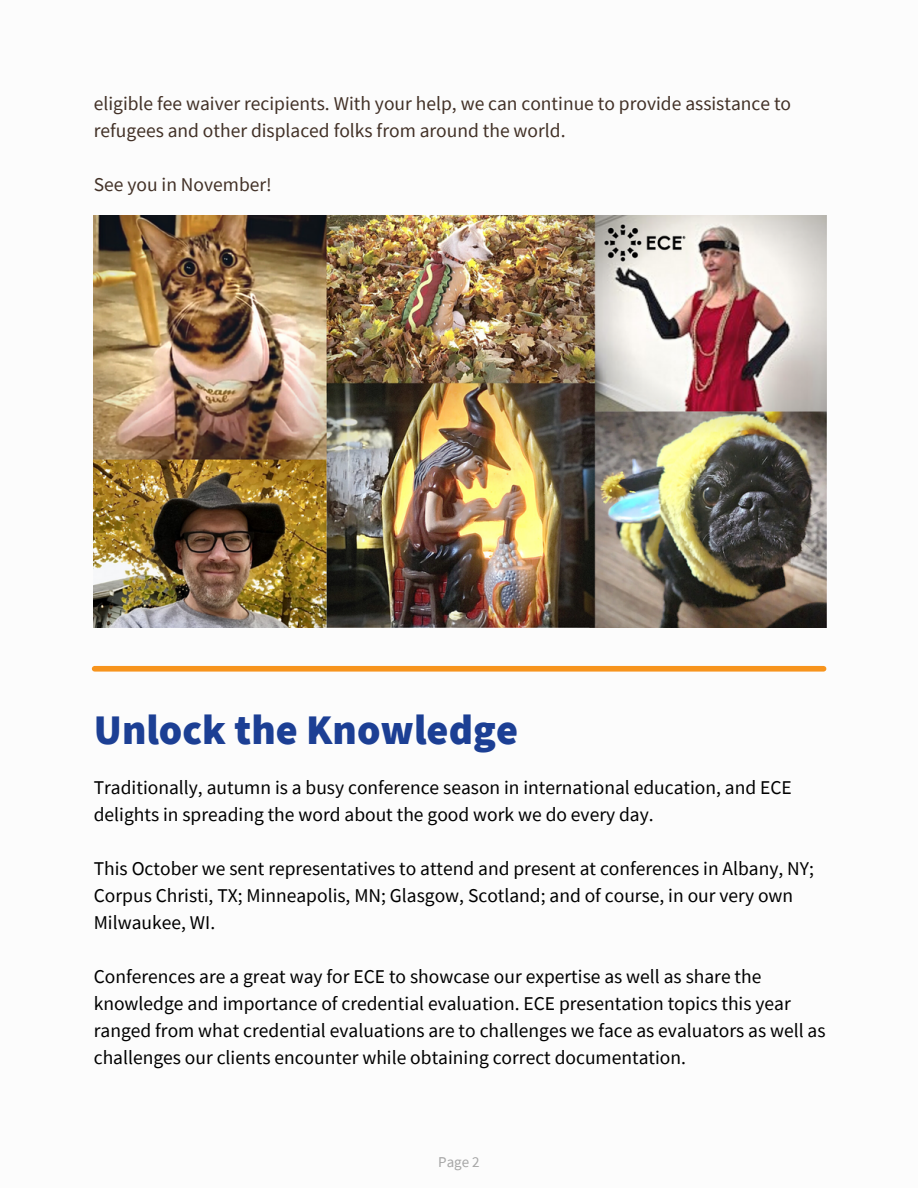
<style>
.page{position:relative;width:918px;height:1188px;background:#fff}
.page>*{position:absolute;margin:0;border:0;box-sizing:border-box;transform-origin:0 0}
.t1{font:900 42px "Source Sans Pro";color:#1c3f94}
.t2{font:19.5px/27px "Source Sans Pro";color:#000}
.t3{font:19.5px/27px "Source Sans Pro";color:#423127}
.t4{font:15px "Source Sans Pro";color:#a6a6a6}
</style>
<div class="page">
<img style="left:94px;top:215px;width:732px;height:412px">
<div style="left:95px;top:666px;width:729px;height:6px;background:#f7941d"></div>
<p class="t3" style="left:94px;top:90px;width:699px">eligible fee waiver recipients. With your help, we can continue to provide assistance to refugees and other displaced folks from around the world.</p>
<p class="t3" style="left:94px;top:171px;width:180px">See you in November!</p>
<h1 class="t1" style="left:94px;top:703px;width:426px">Unlock the Knowledge</h1>
<p class="t2" style="left:94px;top:774px;width:700px">Traditionally, autumn is a busy conference season in international education, and ECE delights in spreading the word about the good work we do every day.</p>
<p class="t2" style="left:94px;top:855px;width:722px">This October we sent representatives to attend and present at conferences in Albany, NY;<br>Corpus Christi, TX; Minneapolis, MN; Glasgow, Scotland; and of course, in our very own<br>Milwaukee, WI.</p>
<p class="t2" style="left:94px;top:963px;width:733px">Conferences are a great way for ECE to showcase our expertise as well as share the knowledge and importance of credential evaluation. ECE presentation topics this year ranged from what credential evaluations are to challenges we face as evaluators as well as challenges our clients encounter while obtaining correct documentation.</p>
<p class="t4" style="left:438px;top:1152px;width:43px">Page 2</p>
</div>
